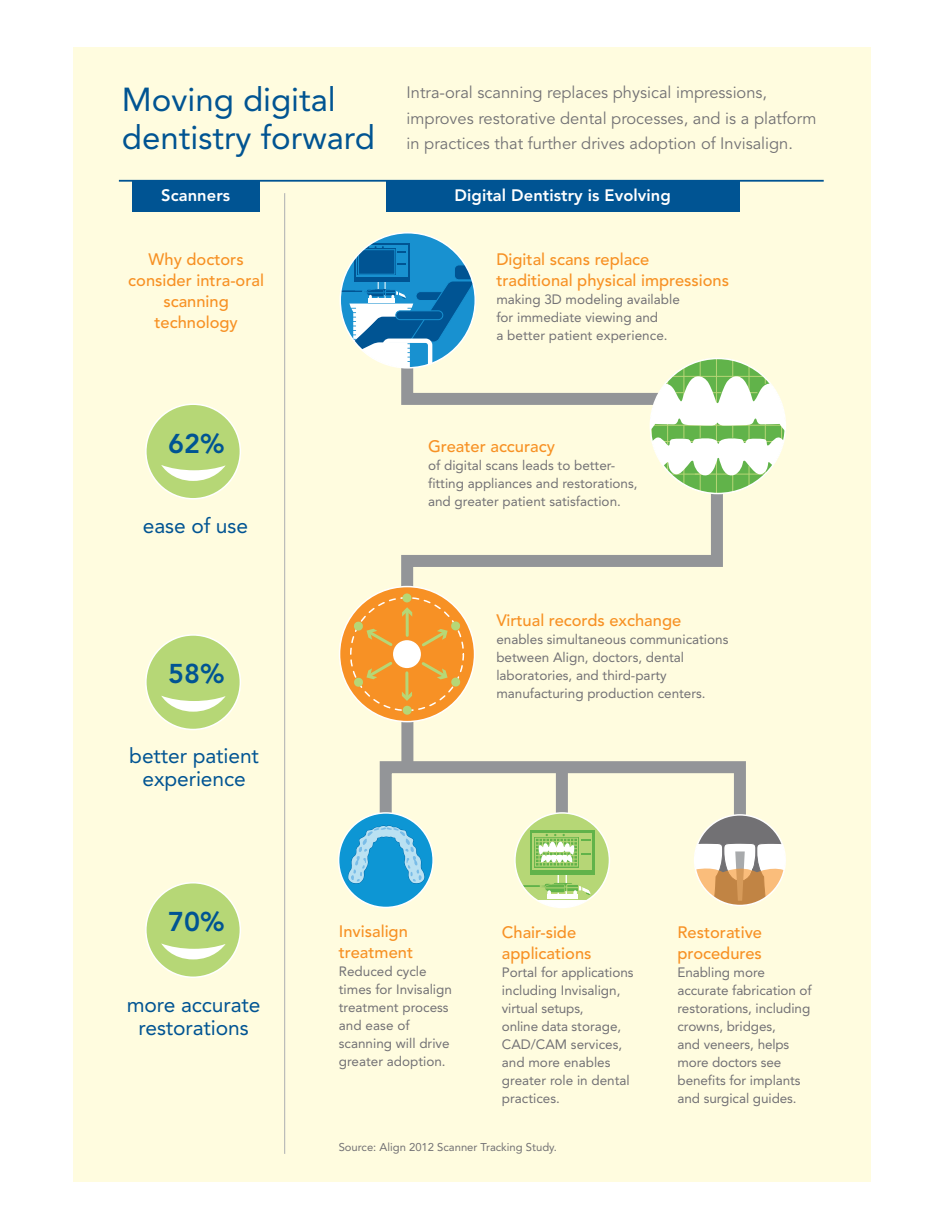
<style>
.page{position:relative;width:945px;height:1229px;background:#fff}
.page>*{position:absolute;margin:0;border:0;box-sizing:border-box;transform-origin:0 0}
.t1{font:33px/38.2px "Avenir";color:#005492}
.t2{font:800 27px "Avenir";color:#005493}
.t3{font:21px/22.5px "Avenir";letter-spacing:-.005em;color:#005493;text-align:center}
.t4{font:500 16.5px/21px "Avenir";color:#f79124}
.t5{font:16.5px/25.5px "Avenir";color:#727174}
.t6{font:800 16.5px "Avenir";letter-spacing:.005em;color:#fff}
.t7{font:13.5px/18px "Avenir";color:#727175}
.t8{font:11.25px "Avenir";color:#727174}
</style>
<div class="page">
<div style="left:74px;top:47px;width:797px;height:1134px;background:#fffcdf"></div>
<div style="left:132px;top:181px;width:128px;height:30px;background:#005493"></div>
<hr style="left:119px;top:180px;width:705px;height:2px;background:#005493">
<hr style="left:284px;top:193px;width:1px;height:961px;background:#bcbec0">
<div style="left:386px;top:181px;width:353px;height:30px;background:#005493"></div>
<svg style="left:338px;top:812px;width:96px;height:96px"></svg>
<div style="left:401px;top:719px;width:12px;height:48px;background:#939598"></div>
<div style="left:340px;top:233px;width:135px;height:135px;background:#1891d0;border-radius:50%"></div>
<svg style="left:354px;top:243px;width:55px;height:20px"></svg>
<svg style="left:356px;top:245px;width:51px;height:18px"></svg>
<div style="left:358px;top:249px;width:38px;height:26px;background:#005493"></div>
<div style="left:358px;top:249px;width:37px;height:25px;border:1px solid #1891d0"></div>
<svg style="left:375px;top:246px;width:9px;height:2px"></svg>
<svg style="left:348px;top:755px;width:437px;height:152px"></svg>
<div style="left:340px;top:586px;width:135px;height:135px;background:#f79125;border-radius:50%"></div>
<div style="left:403px;top:705px;width:9px;height:9px;background:#b6d776;border-radius:50%"></div>
<svg style="left:353px;top:660px;width:42px;height:27px"></svg>
<hr style="left:405px;top:673px;width:3px;height:24px;background:#b6d776">
<svg style="left:402px;top:691px;width:10px;height:10px"></svg>
<svg style="left:419px;top:660px;width:42px;height:27px"></svg>
<div style="left:393px;top:640px;width:28px;height:28px;background:#fff;border-radius:50%"></div>
<div style="left:146px;top:404px;width:94px;height:95px;background:#b6d776;border-radius:50%"></div>
<div style="left:145px;top:403px;width:96px;height:96px;border:2px solid #fff;border-radius:50%"></div>
<svg style="left:161px;top:465px;width:65px;height:16px"></svg>
<div style="left:146px;top:635px;width:94px;height:94px;background:#b6d776;border-radius:50%"></div>
<div style="left:145px;top:634px;width:96px;height:96px;border:2px solid #fff;border-radius:50%"></div>
<svg style="left:161px;top:695px;width:65px;height:16px"></svg>
<div style="left:146px;top:882px;width:94px;height:95px;background:#b6d776;border-radius:50%"></div>
<div style="left:145px;top:882px;width:96px;height:96px;border:2px solid #fff;border-radius:50%"></div>
<svg style="left:161px;top:943px;width:65px;height:16px"></svg>
<svg style="left:340px;top:263px;width:445px;height:386px"></svg>
<h1 class="t1" style="left:122px;top:80px;width:255px">Moving digital dentistry forward</h1>
<p class="t6" style="left:161px;top:186px;width:71px">Scanners</p>
<p class="t4" style="left:128px;top:249px;width:137px;text-align:center">Why doctors consider intra-oral scanning technology</p>
<p class="t5" style="left:407px;top:80px;width:411px">Intra-oral scanning replaces physical impressions, improves restorative dental processes, and is a platform in practices that further drives adoption of Invisalign.</p>
<p class="t6" style="left:455px;top:186px;width:218px">Digital Dentistry is Evolving</p>
<p class="t4" style="left:496px;top:249px;width:234px">Digital scans replace traditional physical impressions</p>
<p class="t7" style="left:496px;top:290px;width:185px">making 3D modeling available for immediate viewing and<br>a better patient experience.</p>
<h2 class="t2" style="left:168px;top:427px;width:58px">62%</h2>
<h3 class="t3" style="left:143px;top:514px;width:107px">ease of use</h3>
<h2 class="t2" style="left:168px;top:658px;width:58px">58%</h2>
<h3 class="t3" style="left:129px;top:744px;width:131px">better patient experience</h3>
<p class="t4" style="left:428px;top:436px;width:128px">Greater accuracy</p>
<p class="t7" style="left:428px;top:456px;width:211px">of digital scans leads to better&shy;fitting appliances and restorations, and greater patient satisfaction.</p>
<p class="t4" style="left:496px;top:610px;width:186px">Virtual records exchange</p>
<p class="t7" style="left:496px;top:630px;width:234px">enables simultaneous communications between Align, doctors, dental laboratories, and third-party manufacturing production centers.</p>
<h2 class="t2" style="left:168px;top:905px;width:58px">70%</h2>
<h3 class="t3" style="left:127px;top:993px;width:135px">more accurate restorations</h3>
<p class="t4" style="left:339px;top:921px;width:76px">Invisalign treatment</p>
<p class="t7" style="left:339px;top:962px;width:115px">Reduced cycle times for Invisalign treatment process and ease of scanning will drive greater adoption.</p>
<p class="t4" style="left:502px;top:922px;width:91px">Chair-side applications</p>
<p class="t7" style="left:502px;top:963px;width:133px">Portal for applications including Invisalign, virtual setups,<br>online data storage,<br>CAD/CAM services, and more enables greater role in dental practices.</p>
<p class="t8" style="left:339px;top:1140px;width:220px">Source: Align 2012 Scanner Tracking Study.</p>
<p class="t4" style="left:677px;top:922px;width:86px">Restorative procedures</p>
<p class="t7" style="left:677px;top:963px;width:136px">Enabling more accurate fabrication of restorations, including crowns, bridges,<br>and veneers, helps more doctors see benefits for implants and surgical guides.</p>
</div>
